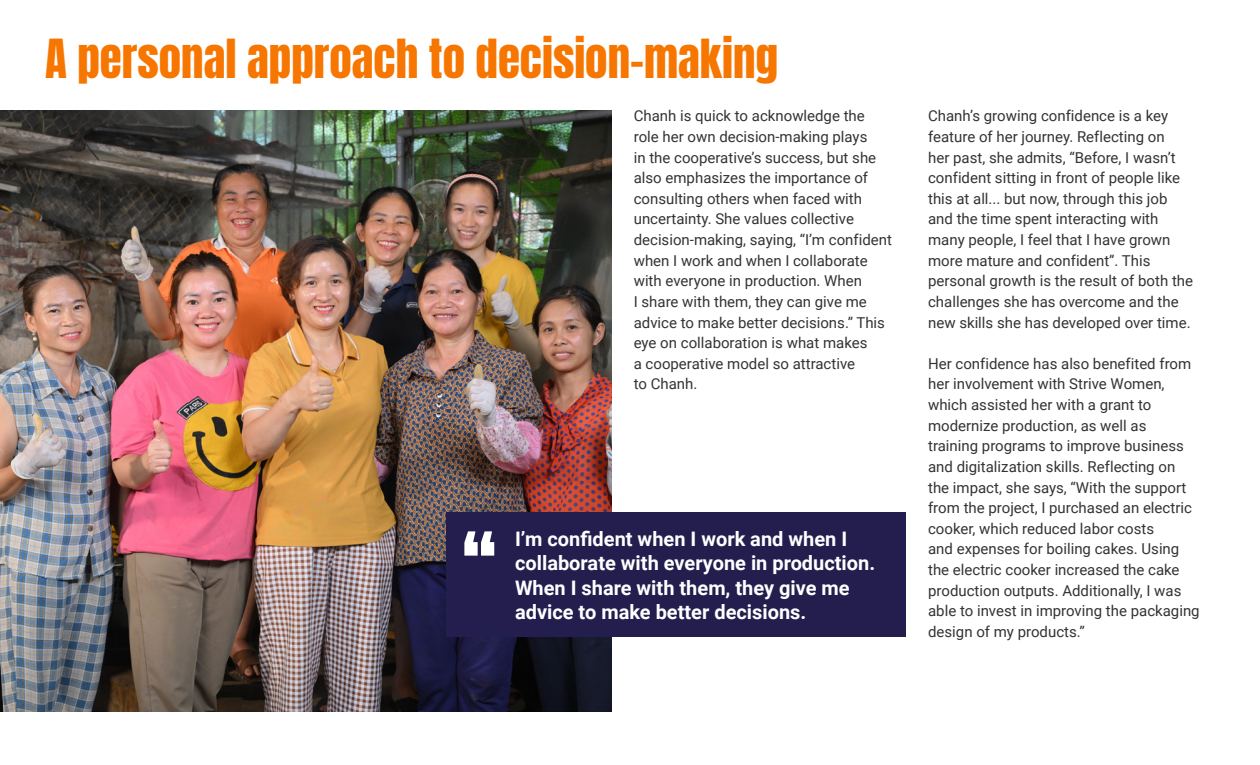
<style>
.page{position:relative;width:1260px;height:765px;background:#fff}
.page>*{position:absolute;margin:0;border:0;box-sizing:border-box;transform-origin:0 0}
.Anton_Heading{font:45px "Anton";color:#f77600}
.Quote_on_Indigo{font:700 20px/24.4px "Roboto";color:#fff}
._12_16_5{font:15px/20.6px "Roboto";color:#333}
</style>
<div class="page">
<img style="left:0;top:110px;width:611px;height:601px">
<div style="left:446px;top:513px;width:460px;height:124px;background:#241e4f"></div>
<svg style="left:464px;top:531px;width:30px;height:25px"></svg>
<p class="Anton_Heading" style="left:45px;top:36px;width:735px">A personal approach to decision-making</p>
<p class="_12_16_5" style="left:634px;top:105px;width:260px">Chanh is quick to acknowledge the role her own decision-making plays<br>in the cooperative’s success, but she also emphasizes the importance of consulting others when faced with uncertainty. She values collective decision-making, saying, “I’m confident when I work and when I collaborate with everyone in production. When<br>I share with them, they can give me advice to make better decisions.” This eye on collaboration is what makes<br>a cooperative model so attractive<br>to Chanh.</p>
<p class="_12_16_5" style="left:928px;top:105px;width:267px">Chanh’s growing confidence is a key feature of her journey. Reflecting on<br>her past, she admits, “Before, I wasn’t confident sitting in front of people like this at all... but now, through this job and the time spent interacting with many people, I feel that I have grown more mature and confident”. This personal growth is the result of both the challenges she has overcome and the new skills she has developed over time.</p>
<p class="_12_16_5" style="left:928px;top:353px;width:273px">Her confidence has also benefited from her involvement with Strive Women, which assisted her with a grant to modernize production, as well as training programs to improve business and digitalization skills. Reflecting on the impact, she says, “With the support from the project, I purchased an electric cooker, which reduced labor costs<br>and expenses for boiling cakes. Using the electric cooker increased the cake production outputs. Additionally, I was able to invest in improving the packaging design of my products.”</p>
<p class="Quote_on_Indigo" style="left:515px;top:526px;width:362px">I’m confident when I work and when I collaborate with everyone in production.<br>When I share with them, they give me advice to make better decisions.</p>
</div>
